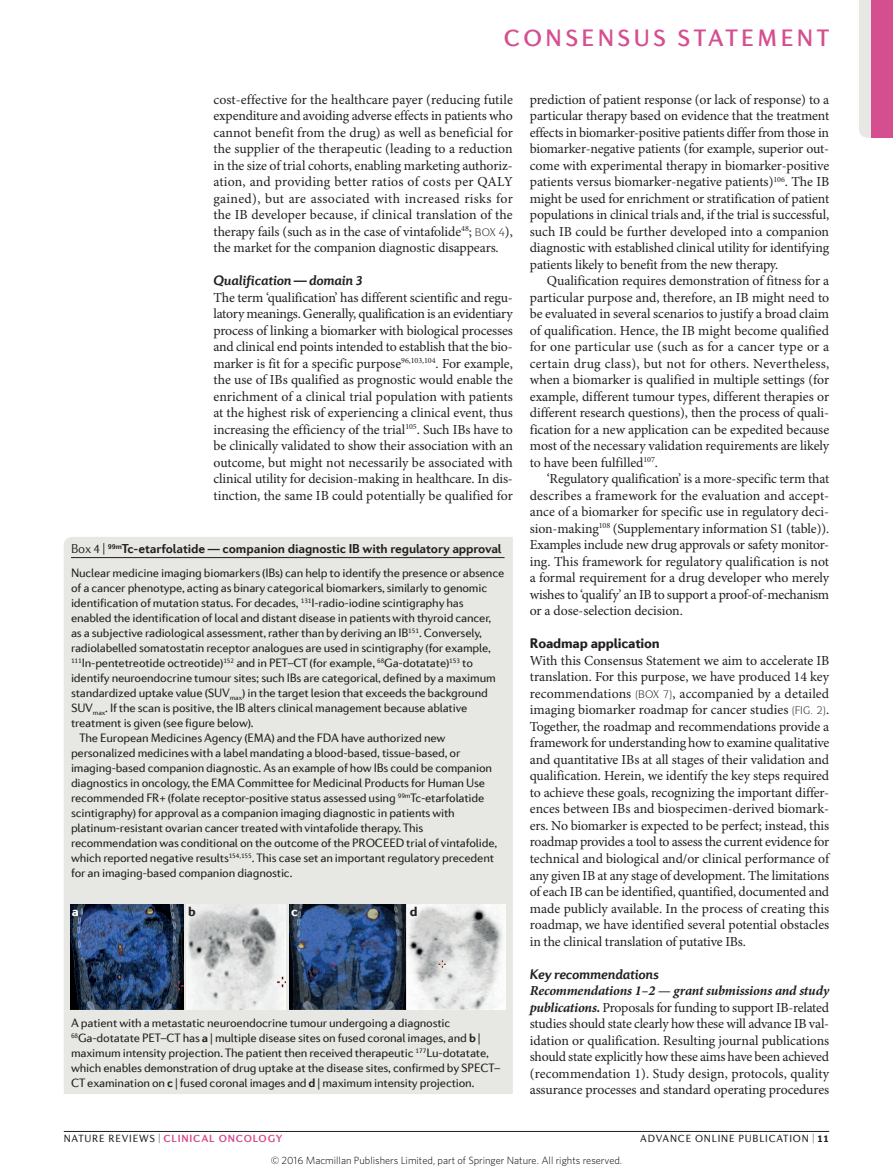
<style>
.page{position:relative;width:893px;height:1174px;background:#fff}
.page>*{position:absolute;margin:0;border:0;box-sizing:border-box;transform-origin:0 0}
.t1{font:500 24px "Diverda Sans Com";letter-spacing:.14em;color:#d54f90}
.Subhead_2{font:italic 700 14.1px "Diverda Sans Com";letter-spacing:-.015em;color:#231f20}
.Subhead_1{font:900 14.1px "Diverda Sans Com";letter-spacing:-.015em;color:#231f20}
.Body_first{font:13.8px/16.5px "Minion Pro";letter-spacing:-.005em;color:#231f20;text-align:justify}
.Body_text{font:13.8px/16.5px "Minion Pro";letter-spacing:-.005em;color:#231f20;text-align:justify}
.Body_first___inline{font:13.8px/16.5px "Minion Pro";letter-spacing:-.01em;color:#231f20;text-align:justify}
.t2{font:900 13.5px "Diverda Sans Com";color:#fff}
.t3{font:900 13.5px "Diverda Sans Com";color:#231f20}
.Box_title{font:700 13.05px "Diverda Sans Com";letter-spacing:-.01em;color:#231f20}
.Box_first{font:12.3px/15px "Diverda Sans Com";letter-spacing:-.015em;color:#231f20}
.Box_text{font:12.3px/15px "Diverda Sans Com";letter-spacing:-.015em;color:#231f20}
.t4{font:300 10.5px "Whitney";color:#000}
.t5{font:700 10.5px "Diverda Sans Com";letter-spacing:.075em;color:#d54f90}
.t6{font:10.5px "Diverda Sans Com";letter-spacing:.075em;color:#231f20}
.s1{font-weight:300}
.s2{font-weight:700}
.s3{font-weight:700;font-style:italic}
.s4{font-weight:400;color:#231f20}
.s5{font-weight:900}
</style>
<div class="page">
<hr style="left:64px;top:1131px;width:765px;height:1px;background:#231f20">
<div style="left:64px;top:537px;width:449px;height:557px;background:#e7e7e3"></div>
<hr style="left:71px;top:557px;width:434px;height:1px;background:#231f20">
<img style="left:70px;top:904px;width:113px;height:105px">
<img style="left:186px;top:904px;width:99px;height:105px">
<img style="left:290px;top:904px;width:115px;height:105px">
<img style="left:408px;top:904px;width:98px;height:105px">
<svg style="left:859px;top:0;width:13px;height:138px;background:#e5dbdc"></svg>
<div style="left:872px;top:0;width:21px;height:138px;background:#d54f90"></div>
<h1 class="t1" style="left:504px;top:24px;width:327px">CONSENSUS STATEMENT</h1>
<p class="Body_text" style="left:213px;top:92px;width:301px">cost-effective for the healthcare payer (reducing futile expenditure and avoiding adverse effects in patients who cannot benefit from the drug) as well as beneficial for the supplier of the therapeutic (leading to a reduction in the size of trial cohorts, enabling marketing authoriz&shy;ation, and providing better ratios of costs per QALY gained), but are associated with increased risks for the IB developer because, if clinical translation of the therapy fails (such as in the case of vintafolide<sup>48</sup>;</p>
<p class="Body_text" style="left:213px;top:224px;width:301px;text-indent:285px">✔), the market for the companion diagnostic disappears.</p>
<p class="Subhead_2" style="left:213px;top:272px;width:151px">Qualification — domain 3</p>
<p class="Body_first" style="left:213px;top:290px;width:301px">The term ‘qualification’ has different scientific and regu&shy;latory meanings. Generally, qualification is an evidentiary process of linking a biomarker with biological processes and clinical end points intended to establish that the bio&shy;marker is fit for a specific purpose<sup>96,103,104</sup>. For example, the use of IBs qualified as prognostic would enable the enrichment of a clinical trial population with patients at the highest risk of experiencing a clinical event, thus increasing the efficiency of the trial<sup>105</sup>. Such IBs have to be clinically validated to show their association with an outcome, but might not necessarily be associated with clinical utility for decision-making in healthcare. In dis&shy;tinction, the same IB could potentially be qualified for</p>
<p class="Box_title" style="left:71px;top:541px;width:432px"><span class="s1">Box 4 |</span> <sup>99m</sup>Tc-etarfolatide — companion diagnostic IB with regulatory approval</p>
<p class="Box_first" style="left:71px;top:565px;width:435px">Nuclear medicine imaging biomarkers (IBs) can help to identify the presence or absence of a cancer phenotype, acting as binary categorical biomarkers, similarly to genomic identification of mutation status. For decades, <sup>131</sup>I‑radio-iodine scintigraphy has enabled the identification of local and distant disease in patients with thyroid cancer, as a subjective radiological assessment, rather than by deriving an IB<sup>151</sup>. Conversely, radiolabelled somatostatin receptor analogues are used in scintigraphy (for example, <sup>111</sup>In-pentetreotide octreotide)<sup>152</sup> and in PET–CT (for example, <sup>68</sup>Ga-dotatate)<sup>153</sup> to identify neuroendocrine tumour sites; such IBs are categorical, defined by a maximum standardized uptake value (SUV<sub>max</sub>) in the target lesion that exceeds the background SUV<sub>max</sub>. If the scan is positive, the IB alters clinical management because ablative treatment is given (see figure below).</p>
<p class="Box_text" style="left:71px;top:730px;width:428px;text-indent:9px">The European Medicines Agency (EMA) and the FDA have authorized new personalized medicines with a label mandating a blood-based, tissue-based, or imaging-based companion diagnostic. As an example of how IBs could be companion diagnostics in oncology, the EMA Committee for Medicinal Products for Human Use recommended FR+ (folate receptor-positive status assessed using <sup>99m</sup>Tc-etarfolatide scintigraphy) for approval as a companion imaging diagnostic in patients with platinum-resistant ovarian cancer treated with vintafolide therapy. This recommendation was conditional on the outcome of the PROCEED trial of vintafolide, which reported negative results<sup>154,155</sup>. This case set an important regulatory precedent for an imaging-based companion diagnostic.</p>
<p class="t2" style="left:72px;top:903px;width:9px">a</p>
<p class="t3" style="left:188px;top:903px;width:9px">b</p>
<p class="t2" style="left:291px;top:903px;width:8px">c</p>
<p class="t3" style="left:410px;top:903px;width:9px">d</p>
<p class="Box_first" style="left:71px;top:1015px;width:431px">A patient with a metastatic neuroendocrine tumour undergoing a diagnostic <sup>68</sup>Ga-dotatate PET–CT has <span class="s2">a</span> | multiple disease sites on fused coronal images, and <span class="s2">b</span> | maximum intensity projection. The patient then received therapeutic <sup>177</sup>Lu-dotatate, which enables demonstration of drug uptake at the disease sites, confirmed by SPECT– CT examination on <span class="s2">c</span> | fused coronal images and <span class="s2">d</span> | maximum intensity projection.</p>
<p class="Body_first" style="left:530px;top:92px;width:301px">prediction of patient response (or lack of response) to a particular therapy based on evidence that the treatment effects in biomarker-positive patients differ from those in biomarker-negative patients (for example, superior out&shy;come with experimental therapy in biomarker-positive patients versus biomarker-negative patients)<sup>106</sup>. The IB might be used for enrichment or stratification of patient populations in clinical trials and, if the trial is successful, such IB could be further developed into a companion diagnostic with established clinical utility for identifying patients likely to benefit from the new therapy.</p>
<p class="Body_text" style="left:530px;top:273px;width:301px;text-indent:17px">Qualification requires demonstration of fitness for a particular purpose and, therefore, an IB might need to be evaluated in several scenarios to justify a broad claim of qualification. Hence, the IB might become qualified for one particular use (such as for a cancer type or a certain drug class), but not for others. Nevertheless, when a biomarker is qualified in multiple settings (for example, different tumour types, different therapies or different research questions), then the process of quali&shy;fication for a new application can be expedited because most of the necessary validation requirements are likely to have been fulfilled<sup>107</sup>.</p>
<p class="Body_text" style="left:530px;top:471px;width:301px;text-indent:17px">‘Regulatory qualification’ is a more-specific term that describes a framework for the evaluation and accept&shy;ance of a biomarker for specific use in regulatory deci&shy;sion-making<sup>108</sup> (Supplementary information S1 (table)).<br>Examples include new drug approvals or safety monitor&shy;ing. This framework for regulatory qualification is not a formal requirement for a drug developer who merely wishes to ‘qualify’ an IB to support a proof‑of‑mechanism or a dose-selection decision.</p>
<p class="Subhead_1" style="left:530px;top:635px;width:132px">Roadmap application</p>
<p class="Body_first" style="left:530px;top:653px;width:301px">With this Consensus Statement we aim to accelerate IB translation. For this purpose, we have produced 14 key recommendations</p>
<p class="Body_first" style="left:530px;top:686px;width:301px;text-indent:143px">, accompanied by a detailed imaging biomarker roadmap for cancer studies</p>
<p class="Body_first" style="left:530px;top:702px;width:301px;text-indent:296px">.<br>Together, the roadmap and recommendations provide a framework for understanding how to examine qualitative and quantitative IBs at all stages of their validation and qualification. Herein, we identify the key steps required to achieve these goals, recognizing the important differ&shy;ences between IBs and biospecimen-derived biomark&shy;ers. No biomarker is expected to be perfect; instead, this roadmap provides a tool to assess the current evidence for technical and biological and/or clinical performance of any given IB at any stage of development. The limitations of each IB can be identified, quantified, documented and made publicly available. In the process of creating this roadmap, we have identified several potential obstacles in the clinical translation of putative IBs.</p>
<p class="Subhead_2" style="left:530px;top:965px;width:131px">Key recommendations</p>
<p class="Body_first___inline" style="left:530px;top:983px;width:301px"><span class="s3">Recommendations 1–2 — grant submissions and study publications.</span> Proposals for funding to support IB‑related studies should state clearly how these will advance IB val&shy;idation or qualification. Resulting journal publications should state explicitly how these aims have been achieved (recommendation 1). Study design, protocols, quality assurance processes and standard operating procedures</p>
<p class="t5" style="left:64px;top:1132px;width:220px"><span class="s4">NATURE REVIEWS |</span> CLINICAL ONCOLOGY</p>
<p class="t6" style="left:640px;top:1132px;width:190px">ADVANCE ONLINE PUBLICATION | <span class="s5">11</span></p>
<p class="t4" style="left:271px;top:1153px;width:353px">© 2016 Macmillan Publishers Limited, part of Springer Nature. All rights reserved.</p>
</div>
